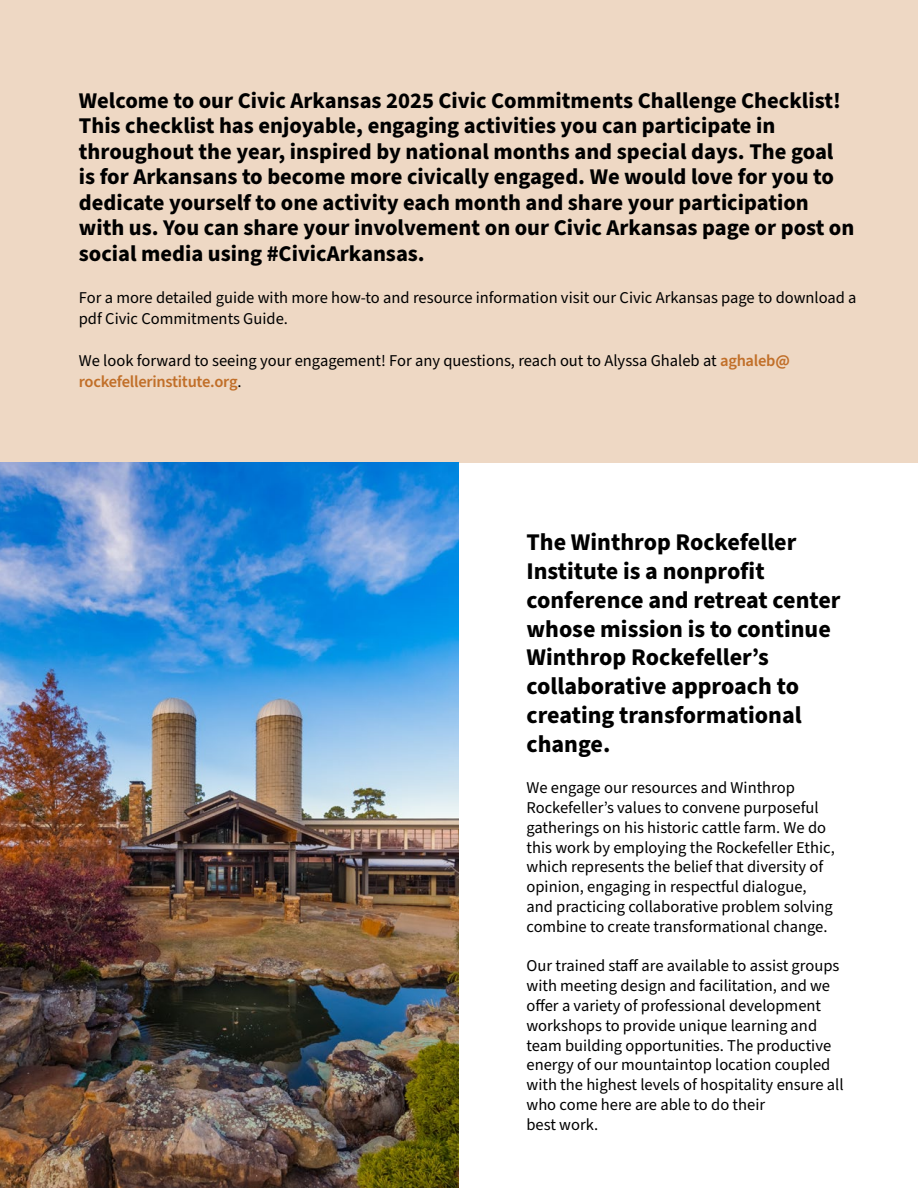
<style>
.page{position:relative;width:918px;height:1188px;background:#fff}
.page>*{position:absolute;margin:0;border:0;box-sizing:border-box;transform-origin:0 0}
.t1{font:700 24px/28.8px "Source Sans Pro";color:#000}
.t2{font:700 22.5px/25.5px "Source Sans Pro";color:#000}
.t3{font:16.5px/19.8px "Source Sans Pro";color:#000}
.s1{font-weight:600;color:#c16f29}
</style>
<div class="page">
<div style="left:0;top:0;width:918px;height:462px;background:#eed8c4"></div>
<img style="left:0;top:462px;width:459px;height:726px">
<p class="t2" style="left:79px;top:88px;width:777px">Welcome to our Civic Arkansas 2025 Civic Commitments Challenge Checklist!<br>This checklist has enjoyable, engaging activities you can participate in throughout the year, inspired by national months and special days. The goal is for Arkansans to become more civically engaged. We would love for you to dedicate yourself to one activity each month and share your participation with us. You can share your involvement on our Civic Arkansas page or post on social media using #CivicArkansas.</p>
<p class="t3" style="left:79px;top:287px;width:779px;line-height:21px">For a more detailed guide with more how-to and resource information visit our Civic Arkansas page to download a pdf Civic Commitments Guide.</p>
<p class="t3" style="left:79px;top:350px;width:712px;line-height:21px">We look forward to seeing your engagement! For any questions, reach out to Alyssa Ghaleb at <span class="s1">aghaleb@ rockefellerinstitute.org</span>.</p>
<p class="t1" style="left:526px;top:528px;width:316px">The Winthrop Rockefeller<br>Institute is a nonprofit conference and retreat center whose mission is to continue<br>Winthrop Rockefeller’s collaborative approach to creating transformational change.</p>
<p class="t3" style="left:526px;top:778px;width:310px">We engage our resources and Winthrop Rockefeller’s values to convene purposeful gatherings on his historic cattle farm. We do this work by employing the Rockefeller Ethic, which represents the belief that diversity of opinion, engaging in respectful dialogue, and practicing collaborative problem solving combine to create transformational change.</p>
<p class="t3" style="left:526px;top:957px;width:319px">Our trained staff are available to assist groups with meeting design and facilitation, and we offer a variety of professional development workshops to provide unique learning and team building opportunities. The productive energy of our mountaintop location coupled with the highest levels of hospitality ensure all who come here are able to do their<br>best work.</p>
</div>
